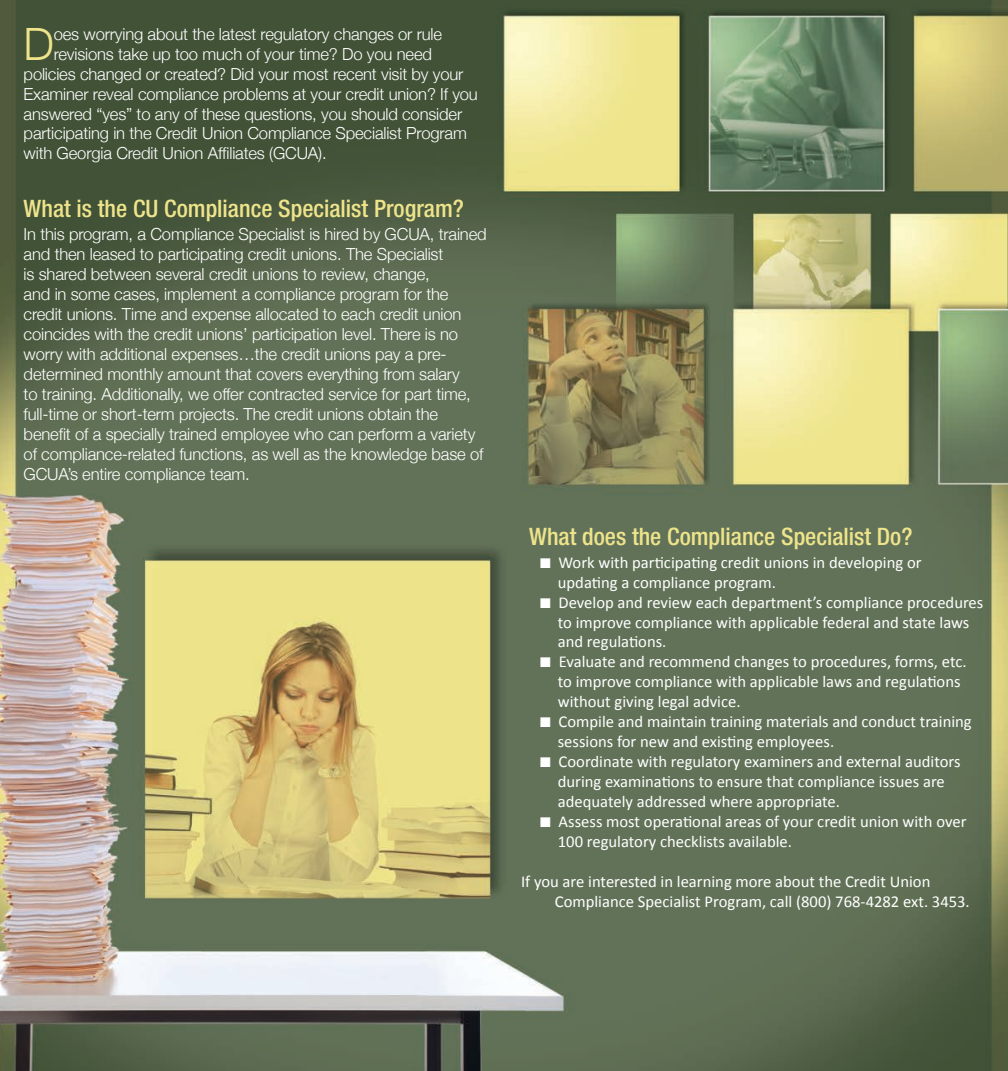
<style>
.page{position:relative;width:1008px;height:1071px;background:#fff}
.page>*{position:absolute;margin:0;border:0;box-sizing:border-box;transform-origin:0 0}
.t1{font:300 44.62px "Helvetica Neue";color:#eee48b}
.t2{font:500 condensed 23.97px "Helvetica Neue LT Std";color:#eee48b}
.t3{font:300 16.62px/19.9px "Helvetica Neue";letter-spacing:-.01em;color:#fff}
.t4{font:16.62px/19.9px "Calibri";color:#fff}
</style>
<div class="page">
<img style="left:0;top:0;width:1008px;height:1071px">
<h1 class="t1" style="left:24px;top:16px;width:32px">D</h1>
<p class="t3" style="left:54px;top:23px;width:390px">oes worrying about the latest regulatory changes or rule</p>
<p class="t3" style="left:54px;top:43px;width:380px">revisions take up too much of your time? Do you need</p>
<p class="t3" style="left:24px;top:63px;width:441px">policies changed or created? Did your most recent visit by your</p>
<p class="t3" style="left:24px;top:83px;width:456px">Examiner reveal compliance problems at your credit union? If you</p>
<p class="t3" style="left:24px;top:103px;width:440px">answered “yes” to any of these questions, you should consider</p>
<p class="t3" style="left:24px;top:123px;width:445px">participating in the Credit Union Compliance Specialist Program</p>
<p class="t3" style="left:24px;top:143px;width:305px">with Georgia Credit Union Affiliates (GCUA).</p>
<h2 class="t2" style="left:24px;top:194px;width:442px">What is the CU Compliance Specialist Program?</h2>
<p class="t3" style="left:24px;top:224px;width:465px">In this program, a Compliance Specialist is hired by GCUA, trained and then leased to participating credit unions. The Specialist<br>is shared between several credit unions to review, change,<br>and in some cases, implement a compliance program for the credit unions. Time and expense allocated to each credit union coincides with the credit unions’ participation level. There is no worry with additional expenses…the credit unions pay a pre&shy;determined monthly amount that covers everything from salary<br>to training. Additionally, we offer contracted service for part time, full-time or short-term projects. The credit unions obtain the benefit of a specially trained employee who can perform a variety of compliance-related functions, as well as the knowledge base of GCUA’s entire compliance team.</p>
<h2 class="t2" style="left:529px;top:522px;width:385px">What does the Compliance Specialist Do?</h2>
<p class="t4" style="left:558px;top:551px;width:365px;text-indent:-18px">■ Work with participating credit unions in developing or updating a compliance program.</p>
<p class="t4" style="left:558px;top:591px;width:427px;text-indent:-18px">■ Develop and review each department’s compliance procedures to improve compliance with applicable federal and state laws and regulations.</p>
<p class="t4" style="left:558px;top:651px;width:410px;text-indent:-18px">■ Evaluate and recommend changes to procedures, forms, etc. to improve compliance with applicable laws and regulations without giving legal advice.</p>
<p class="t4" style="left:558px;top:711px;width:415px;text-indent:-18px">■ Compile and maintain training materials and conduct training sessions for new and existing employees.</p>
<p class="t4" style="left:558px;top:751px;width:404px;text-indent:-18px">■ Coordinate with regulatory examiners and external auditors during examinations to ensure that compliance issues are adequately addressed where appropriate.</p>
<p class="t4" style="left:558px;top:811px;width:410px;text-indent:-18px">■ Assess most operational areas of your credit union with over<br>100 regulatory checklists available.</p>
<p class="t4" style="left:555px;top:871px;width:416px;text-indent:-34px">If you are interested in learning more about the Credit Union<br>Compliance Specialist Program, call (800) 768-4282 ext. 3453.</p>
</div>
